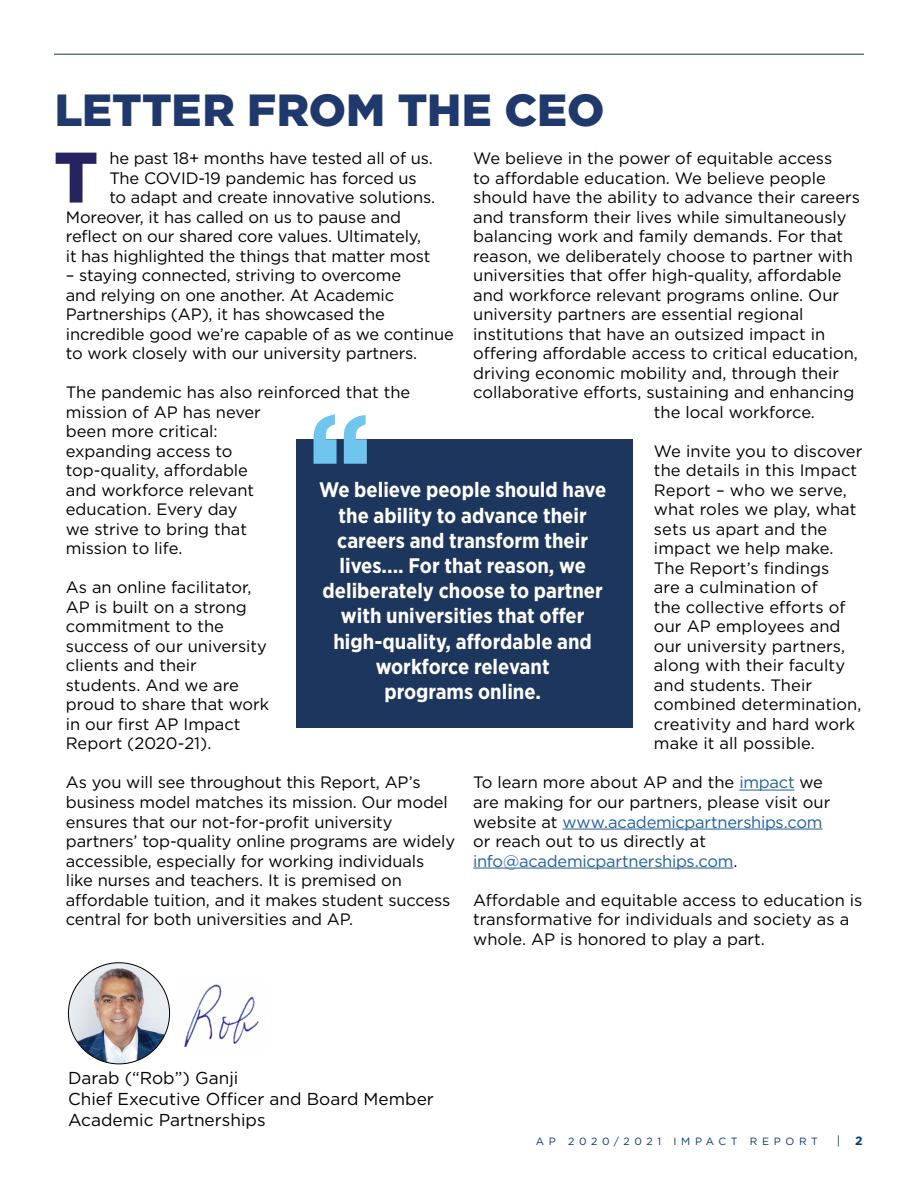
<style>
.page{position:relative;width:918px;height:1188px;background:#fff}
.page>*{position:absolute;margin:0;border:0;box-sizing:border-box;transform-origin:0 0}
.t1{font:74.85px "Proxima Nova Extrabld";color:#272360}
.t2{font:900 45px "Gotham";color:#20396d}
.t3{font:700 21px/25.2px "Gotham Narrow";color:#fff;text-align:center}
.t4{font:17.25px/21.1px "Gotham";color:#000}
.t5{font:16.5px/19.5px "Gotham";color:#000}
.t6{font:12px "Gotham";color:#003878}
.t7{font:10.5px "Gotham";letter-spacing:.44em;color:#003878}
.s1{color:#215e9e}
.s2{font-weight:700}
</style>
<div class="page">
<hr style="left:54px;top:54px;width:810px;height:1px;background:#133755">
<hr style="left:739px;top:790px;width:55px;height:1px;background:#215e9e">
<hr style="left:562px;top:829px;width:261px;height:1px;background:#215e9e">
<hr style="left:473px;top:868px;width:261px;height:1px;background:#215e9e">
<img style="left:68px;top:963px;width:102px;height:101px;border-radius:51px">
<img style="left:184px;top:984px;width:75px;height:63px">
<div style="left:296px;top:439px;width:336px;height:289px;background:#1d365e"></div>
<svg style="left:314px;top:414px;width:53px;height:50px"></svg>
<h2 class="t2" style="left:55px;top:79px;width:551px">LETTER FROM THE CEO</h2>
<p class="t5" style="left:109px;top:148px;width:325px">he past 18+ months have tested all of us.</p>
<p class="t5" style="left:109px;top:168px;width:309px">The COVID-19 pandemic has forced us</p>
<p class="t5" style="left:109px;top:187px;width:327px">to adapt and create innovative solutions.</p>
<p class="t5" style="left:66px;top:207px;width:337px">Moreover, it has called on us to pause and</p>
<p class="t5" style="left:66px;top:226px;width:357px">reflect on our shared core values. Ultimately,</p>
<p class="t5" style="left:66px;top:246px;width:366px">it has highlighted the things that matter most</p>
<p class="t5" style="left:66px;top:265px;width:390px">– staying connected, striving to overcome<br>and relying on one another. At Academic Partnerships (AP), it has showcased the incredible good we’re capable of as we continue to work closely with our university partners.</p>
<p class="t5" style="left:66px;top:382px;width:346px">The pandemic has also reinforced that the mission of AP has never<br>been more critical:<br>expanding access to<br>top-quality, affordable<br>and workforce relevant<br>education. Every day<br>we strive to bring that<br>mission to life.</p>
<p class="t5" style="left:66px;top:578px;width:205px">As an online facilitator,<br>AP is built on a strong commitment to the success of our university clients and their students. And we are proud to share that work in our first AP Impact<br>Report (2020-21).</p>
<p class="t5" style="left:66px;top:773px;width:391px">As you will see throughout this Report, AP’s business model matches its mission. Our model ensures that our not-for-profit university partners’ top-quality online programs are widely accessible, especially for working individuals like nurses and teachers. It is premised on affordable tuition, and it makes student success central for both universities and AP.</p>
<p class="t5" style="left:473px;top:148px;width:361px">We believe in the power of equitable access</p>
<p class="t5" style="left:473px;top:168px;width:354px">to affordable education. We believe people</p>
<p class="t5" style="left:473px;top:187px;width:388px">should have the ability to advance their careers</p>
<p class="t5" style="left:473px;top:207px;width:375px">and transform their lives while simultaneously</p>
<p class="t5" style="left:473px;top:226px;width:372px">balancing work and family demands. For that</p>
<p class="t5" style="left:473px;top:246px;width:381px">reason, we deliberately choose to partner with</p>
<p class="t5" style="left:473px;top:265px;width:370px">universities that offer high-quality, affordable</p>
<p class="t5" style="left:473px;top:285px;width:367px">and workforce relevant programs online. Our</p>
<p class="t5" style="left:473px;top:304px;width:332px">university partners are essential regional</p>
<p class="t5" style="left:473px;top:324px;width:353px">institutions that have an outsized impact in</p>
<p class="t5" style="left:473px;top:343px;width:386px">offering affordable access to critical education,</p>
<p class="t5" style="left:473px;top:363px;width:367px">driving economic mobility and, through their</p>
<p class="t5" style="left:473px;top:382px;width:383px">collaborative efforts, sustaining and enhancing</p>
<p class="t5" style="left:654px;top:402px;width:163px">the local workforce.</p>
<p class="t5" style="left:654px;top:441px;width:210px">We invite you to discover the details in this Impact<br>Report – who we serve, what roles we play, what sets us apart and the impact we help make.<br>The Report’s findings<br>are a culmination of<br>the collective efforts of our AP employees and our university partners, along with their faculty and students. Their combined determination, creativity and hard work make it all possible.</p>
<p class="t5" style="left:473px;top:773px;width:359px">To learn more about AP and the <span class="s1">impact</span> we are making for our partners, please visit our website at <span class="s1">www.academicpartnerships.com </span>or reach out to us directly at <span class="s1">info@academicpartnerships.com</span>.</p>
<p class="t5" style="left:473px;top:890px;width:391px">Affordable and equitable access to education is transformative for individuals and society as a whole. AP is honored to play a part.</p>
<h1 class="t1" style="left:54px;top:143px;width:46px">T</h1>
<p class="t3" style="left:319px;top:477px;width:289px">We believe people should have the ability to advance their careers and transform their lives.... For that reason, we deliberately choose to partner with universities that offer high-quality, affordable and workforce relevant<br>programs online.</p>
<p class="t4" style="left:68px;top:1067px;width:367px">Darab (“Rob”) Ganji<br>Chief Executive Officer and Board Member<br>Academic Partnerships</p>
<p class="t7" style="left:536px;top:1135px;width:283px">AP 2020/2021 IMPACT REPORT</p>
<p class="t6" style="left:837px;top:1133px;width:27px">| <span class="s2">2</span></p>
</div>
